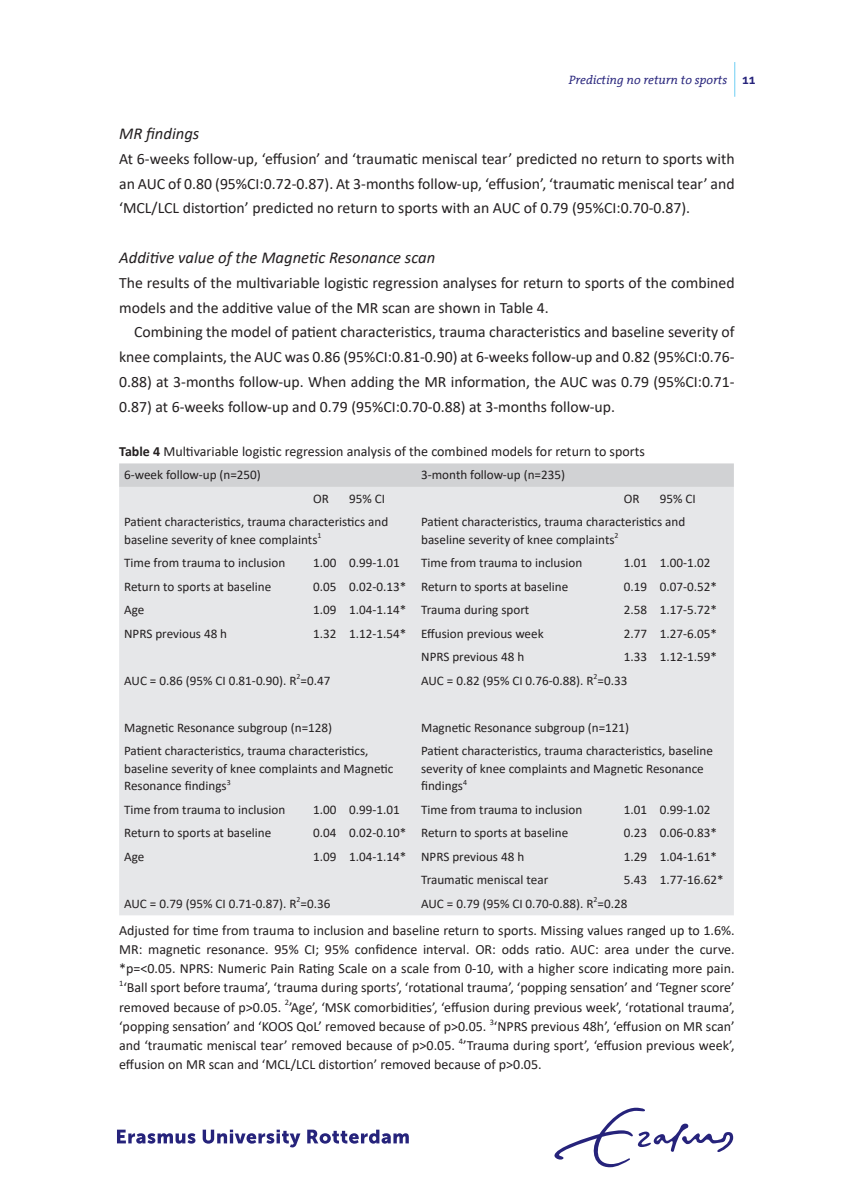
<style>
.page{position:relative;width:844px;height:1191px;background:#fff}
.page>*{position:absolute;margin:0;border:0;box-sizing:border-box;transform-origin:0 0}
.t1{font:italic 16.62px "Calibri";color:#231f20}
.t2{font:15.75px/24.8px "Calibri";color:#231f20;text-align:justify}
.t3{font:14px/19.2px "Calibri";color:#231f20;text-align:justify}
.t4{font:13.12px/17.5px "Calibri";color:#231f20}
.t5{font:italic 12.25px "The Serif Office";color:#26237b}
.s1{font-weight:700;font-style:normal}
.s2{font-weight:700}
</style>
<div class="page">
<div style="left:119px;top:463px;width:614px;height:24px;background:#d1d2d4"></div>
<div style="left:119px;top:487px;width:614px;height:428px;background:#e6e7e9"></div>
<svg style="left:117px;top:1129px;width:78px;height:14px"></svg>
<svg style="left:203px;top:1129px;width:97px;height:18px"></svg>
<svg style="left:307px;top:1129px;width:101px;height:14px"></svg>
<svg style="left:554px;top:1107px;width:179px;height:60px"></svg>
<hr style="left:734px;top:62px;width:1px;height:35px;background:#6fcef4">
<p class="t5" style="left:568px;top:73px;width:188px">Predicting no return to sports <span class="s1">11</span></p>
<p class="t1" style="left:119px;top:122px;width:82px">MR findings</p>
<p class="t2" style="left:119px;top:146px;width:617px">At 6-weeks follow-up, ‘effusion’ and ‘traumatic meniscal tear’ predicted no return to sports with an AUC of 0.80 (95%CI:0.72-0.87). At 3-months follow-up, ‘effusion’, ‘traumatic meniscal tear’ and ‘MCL/LCL distortion’ predicted no return to sports with an AUC of 0.79 (95%CI:0.70-0.87).</p>
<p class="t1" style="left:119px;top:246px;width:317px">Additive value of the Magnetic Resonance scan</p>
<p class="t2" style="left:119px;top:270px;width:617px">The results of the multivariable logistic regression analyses for return to sports of the combined models and the additive value of the MR scan are shown in Table 4.</p>
<p class="t2" style="left:119px;top:319px;width:617px;text-indent:15px">Combining the model of patient characteristics, trauma characteristics and baseline severity of knee complaints, the AUC was 0.86 (95%CI:0.81-0.90) at 6-weeks follow-up and 0.82 (95%CI:0.76- 0.88) at 3-months follow-up. When adding the MR information, the AUC was 0.79 (95%CI:0.71- 0.87) at 6-weeks follow-up and 0.79 (95%CI:0.70-0.88) at 3-months follow-up.</p>
<p class="t3" style="left:119px;top:442px;width:527px"><span class="s2">Table 4</span> Multivariable logistic regression analysis of the combined models for return to sports</p>
<p class="t4" style="left:124px;top:466px;width:138px">6-week follow-up (n=250)</p>
<p class="t4" style="left:421px;top:466px;width:145px">3-month follow-up (n=235)</p>
<p class="t4" style="left:313px;top:489px;width:17px">OR</p>
<p class="t4" style="left:349px;top:489px;width:37px">95% CI</p>
<p class="t4" style="left:623px;top:489px;width:17px">OR</p>
<p class="t4" style="left:659px;top:489px;width:37px">95% CI</p>
<p class="t4" style="left:124px;top:513px;width:266px">Patient characteristics, trauma characteristics and baseline severity of knee complaints<sup>1</sup></p>
<p class="t4" style="left:421px;top:513px;width:266px">Patient characteristics, trauma characteristics and baseline severity of knee complaints<sup>2</sup></p>
<p class="t4" style="left:124px;top:554px;width:163px">Time from trauma to inclusion</p>
<p class="t4" style="left:313px;top:554px;width:88px">1.00 0.99-1.01</p>
<p class="t4" style="left:421px;top:554px;width:163px">Time from trauma to inclusion</p>
<p class="t4" style="left:623px;top:554px;width:88px">1.01 1.00-1.02</p>
<p class="t4" style="left:124px;top:577px;width:149px">Return to sports at baseline</p>
<p class="t4" style="left:313px;top:577px;width:256px">0.05 0.02-0.13* Return to sports at baseline</p>
<p class="t4" style="left:623px;top:577px;width:95px">0.19 0.07-0.52*</p>
<p class="t4" style="left:124px;top:601px;width:22px">Age</p>
<p class="t4" style="left:313px;top:601px;width:218px">1.09 1.04-1.14* Trauma during sport</p>
<p class="t4" style="left:623px;top:601px;width:95px">2.58 1.17-5.72*</p>
<p class="t4" style="left:124px;top:624px;width:104px">NPRS previous 48 h</p>
<p class="t4" style="left:313px;top:624px;width:232px">1.32 1.12-1.54* Effusion previous week</p>
<p class="t4" style="left:623px;top:624px;width:95px">2.77 1.27-6.05*</p>
<p class="t4" style="left:421px;top:648px;width:104px">NPRS previous 48 h</p>
<p class="t4" style="left:623px;top:648px;width:95px">1.33 1.12-1.59*</p>
<p class="t4" style="left:124px;top:671px;width:208px">AUC = 0.86 (95% CI 0.81-0.90). R<sup>2</sup>=0.47</p>
<p class="t4" style="left:421px;top:671px;width:208px">AUC = 0.82 (95% CI 0.76-0.88). R<sup>2</sup>=0.33</p>
<p class="t4" style="left:124px;top:718px;width:209px">Magnetic Resonance subgroup (n=128)</p>
<p class="t4" style="left:421px;top:718px;width:209px">Magnetic Resonance subgroup (n=121)</p>
<p class="t4" style="left:124px;top:742px;width:271px">Patient characteristics, trauma characteristics, baseline severity of knee complaints and Magnetic<br>Resonance findings<sup>3</sup></p>
<p class="t4" style="left:421px;top:742px;width:293px">Patient characteristics, trauma characteristics, baseline severity of knee complaints and Magnetic Resonance findings<sup>4</sup></p>
<p class="t4" style="left:124px;top:800px;width:163px">Time from trauma to inclusion</p>
<p class="t4" style="left:313px;top:800px;width:88px">1.00 0.99-1.01</p>
<p class="t4" style="left:421px;top:800px;width:163px">Time from trauma to inclusion</p>
<p class="t4" style="left:623px;top:800px;width:88px">1.01 0.99-1.02</p>
<p class="t4" style="left:124px;top:824px;width:149px">Return to sports at baseline</p>
<p class="t4" style="left:313px;top:824px;width:256px">0.04 0.02-0.10* Return to sports at baseline</p>
<p class="t4" style="left:623px;top:824px;width:95px">0.23 0.06-0.83*</p>
<p class="t4" style="left:124px;top:847px;width:22px">Age</p>
<p class="t4" style="left:313px;top:847px;width:212px">1.09 1.04-1.14* NPRS previous 48 h</p>
<p class="t4" style="left:623px;top:847px;width:95px">1.29 1.04-1.61*</p>
<p class="t4" style="left:421px;top:871px;width:128px">Traumatic meniscal tear</p>
<p class="t4" style="left:623px;top:871px;width:101px">5.43 1.77-16.62*</p>
<p class="t4" style="left:124px;top:894px;width:208px">AUC = 0.79 (95% CI 0.71-0.87). R<sup>2</sup>=0.36</p>
<p class="t4" style="left:421px;top:894px;width:208px">AUC = 0.79 (95% CI 0.70-0.88). R<sup>2</sup>=0.28</p>
<p class="t3" style="left:119px;top:920px;width:617px">Adjusted for time from trauma to inclusion and baseline return to sports. Missing values ranged up to 1.6%.<br>MR: magnetic resonance. 95% CI; 95% confidence interval. OR: odds ratio. AUC: area under the curve. *p=&lt;0.05. NPRS: Numeric Pain Rating Scale on a scale from 0-10, with a higher score indicating more pain.<br><sup>1</sup>‘Ball sport before trauma’, ‘trauma during sports’, ‘rotational trauma’, ‘popping sensation’ and ‘Tegner score’ removed because of p&gt;0.05. <sup>2</sup>’Age’, ‘MSK comorbidities’, ‘effusion during previous week’, ‘rotational trauma’, ‘popping sensation’ and ‘KOOS QoL’ removed because of p&gt;0.05. <sup>3</sup>‘NPRS previous 48h’, ‘effusion on MR scan’ and ‘traumatic meniscal tear’ removed because of p&gt;0.05. <sup>4</sup>’Trauma during sport’, ‘effusion previous week’, effusion on MR scan and ‘MCL/LCL distortion’ removed because of p&gt;0.05.</p>
</div>
